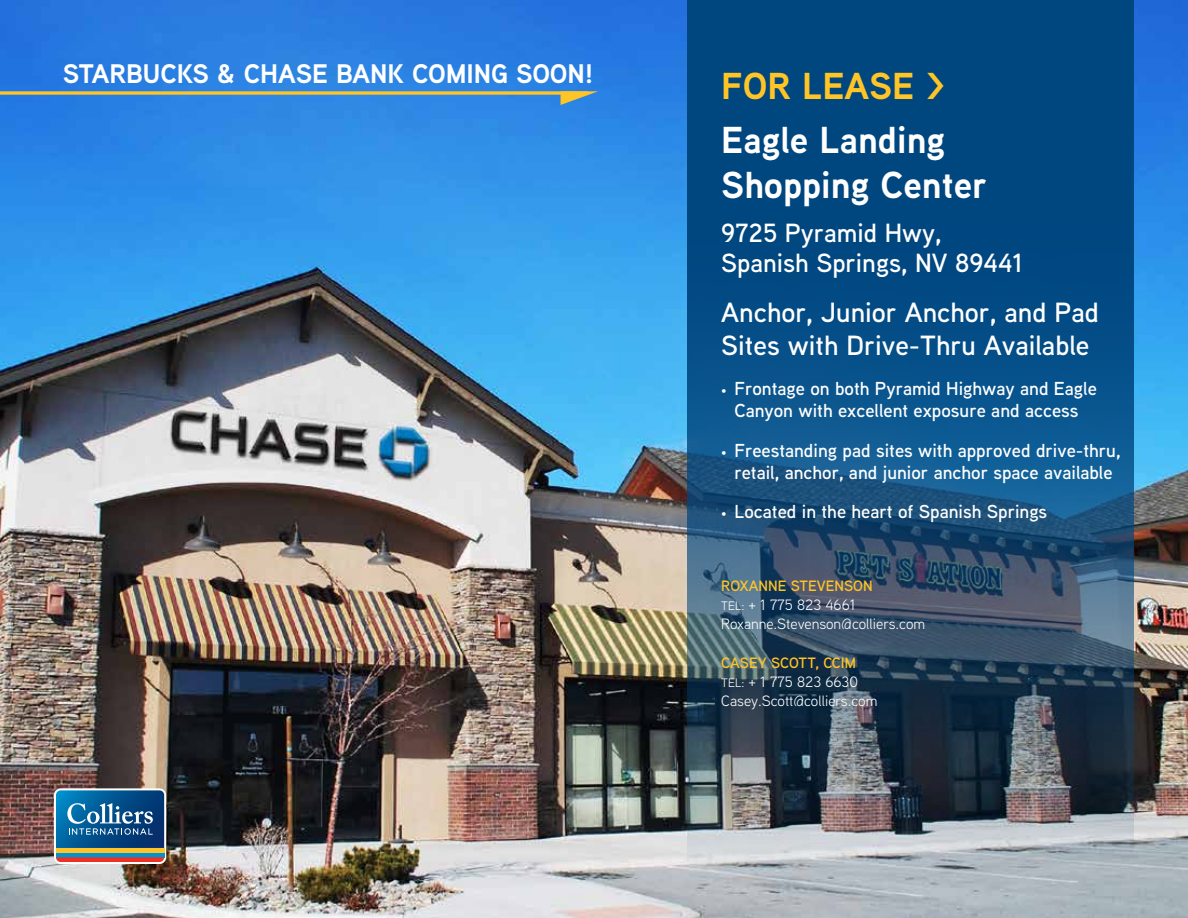
<style>
.page{position:relative;width:1188px;height:918px;background:#fff}
.page>*{position:absolute;margin:0;border:0;box-sizing:border-box;transform-origin:0 0}
.t1{font:700 37.5px/45px "Aaux Next";color:#fff}
.t2{font:700 37.5px "Aaux Next";color:#ffc425}
.t3{font:600 27.75px/33.3px "Aaux Next";color:#fff}
.t4{font:700 26.85px "Aaux Next";color:#fff}
.t5{font:600 26.25px/30px "Aaux Next";color:#fff}
.t6{font:600 18.75px/22.5px "Aaux Next";color:#fff;text-align:center}
.t7{font:15px/19px "Aaux Next";color:#fff}
.s1{font-weight:400;font-size:12px}
.s2{font-weight:600;color:#ffc425}
.s3{font-size:12.3px}
</style>
<div class="page">
<img style="left:0;top:0;width:1188px;height:918px">
<svg style="left:54px;top:788px;width:112px;height:76px;background:#497796"></svg>
<svg style="left:688px;top:0;width:446px;height:864px;background:#1f517a"></svg>
<svg style="left:0;top:91px;width:561px;height:4px;background:#dcb943"></svg>
<svg style="left:561px;top:91px;width:37px;height:14px"></svg>
<h3 class="t4" style="left:63px;top:54px;width:532px">STARBUCKS &amp; CHASE BANK COMING SOON!</h3>
<h1 class="t2" style="left:721px;top:60px;width:226px">FOR LEASE &gt;</h1>
<h1 class="t1" style="left:721px;top:117px;width:267px">Eagle Landing<br>Shopping Center</h1>
<h3 class="t5" style="left:721px;top:217px;width:303px">9725 Pyramid Hwy,<br>Spanish Springs, NV 89441</h3>
<h2 class="t3" style="left:721px;top:295px;width:379px">Anchor, Junior Anchor, and Pad<br>Sites with Drive-Thru Available</h2>
<p class="t6" style="left:721px;top:376px;width:377px"><span class="s1">•</span> Frontage on both Pyramid Highway and Eagle<br>Canyon with excellent exposure and access</p>
<p class="t6" style="left:721px;top:438px;width:401px"><span class="s1">•</span> Freestanding pad sites with approved drive-thru, retail, anchor, and junior anchor space available</p>
<p class="t6" style="left:721px;top:500px;width:327px"><span class="s1">•</span> Located in the heart of Spanish Springs</p>
<p class="t7" style="left:721px;top:576px;width:205px"><span class="s2">ROXANNE STEVENSON<br></span><span class="s3">TEL:</span> + 1 775 823 4661<br>Roxanne.Stevenson@colliers.com</p>
<p class="t7" style="left:721px;top:653px;width:157px"><span class="s2">CASEY SCOTT, CCIM<br></span><span class="s3">TEL:</span> + 1 775 823 6630<br>Casey.Scott@colliers.com</p>
</div>
